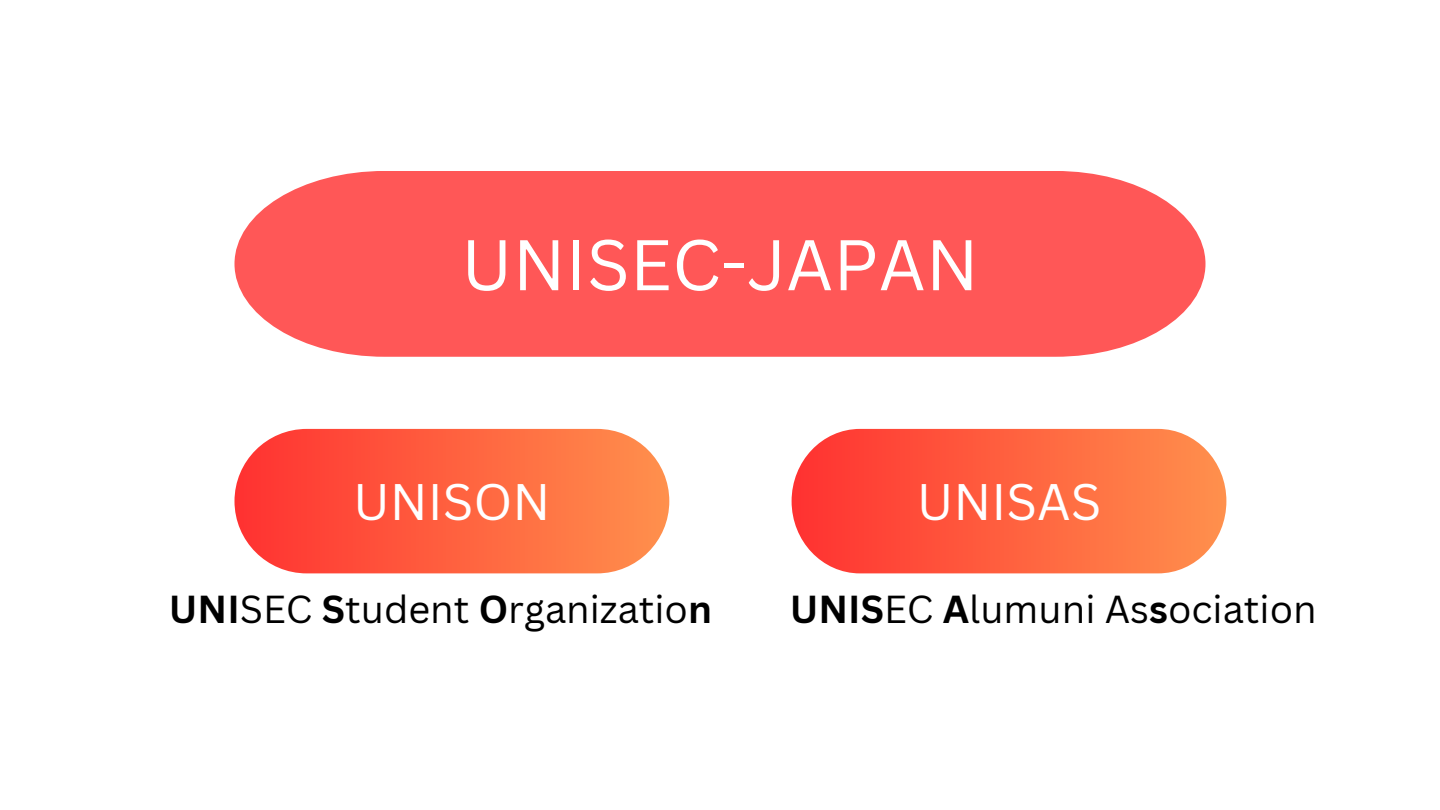
<style>
.page{position:relative;width:1440px;height:810px;background:#fff}
.page>*{position:absolute;margin:0;border:0;box-sizing:border-box;transform-origin:0 0}
.t1{font:70px "Canva Sans";color:#fff}
.t2{font:50px "Canva Sans";color:#fff}
.t3{font:38px "Canva Sans";color:#000}
.s1{font-weight:700}
</style>
<div class="page">
<svg style="left:234px;top:171px;width:972px;height:186px;background:#ff6262"></svg>
<div style="left:234px;top:429px;width:435px;height:144px;background:linear-gradient(to right,#ff3232,#ff904c);border-radius:72px"></div>
<div style="left:792px;top:429px;width:434px;height:144px;background:linear-gradient(to right,#ff3131,#ff904d);border-radius:70px"></div>
<p class="t1" style="left:461px;top:215px;width:519px">UNISEC-JAPAN</p>
<p class="t2" style="left:353px;top:467px;width:199px">UNISON</p>
<p class="t2" style="left:917px;top:467px;width:186px">UNISAS</p>
<p class="t3" style="left:169px;top:583px;width:545px"><span class="s1">UNI</span>SEC <span class="s1">S</span>tudent <span class="s1">O</span>rganizatio<span class="s1">n</span></p>
<p class="t3" style="left:790px;top:583px;width:528px"><span class="s1">UNIS</span>EC <span class="s1">A</span>lumuni As<span class="s1">s</span>ociation</p>
</div>
